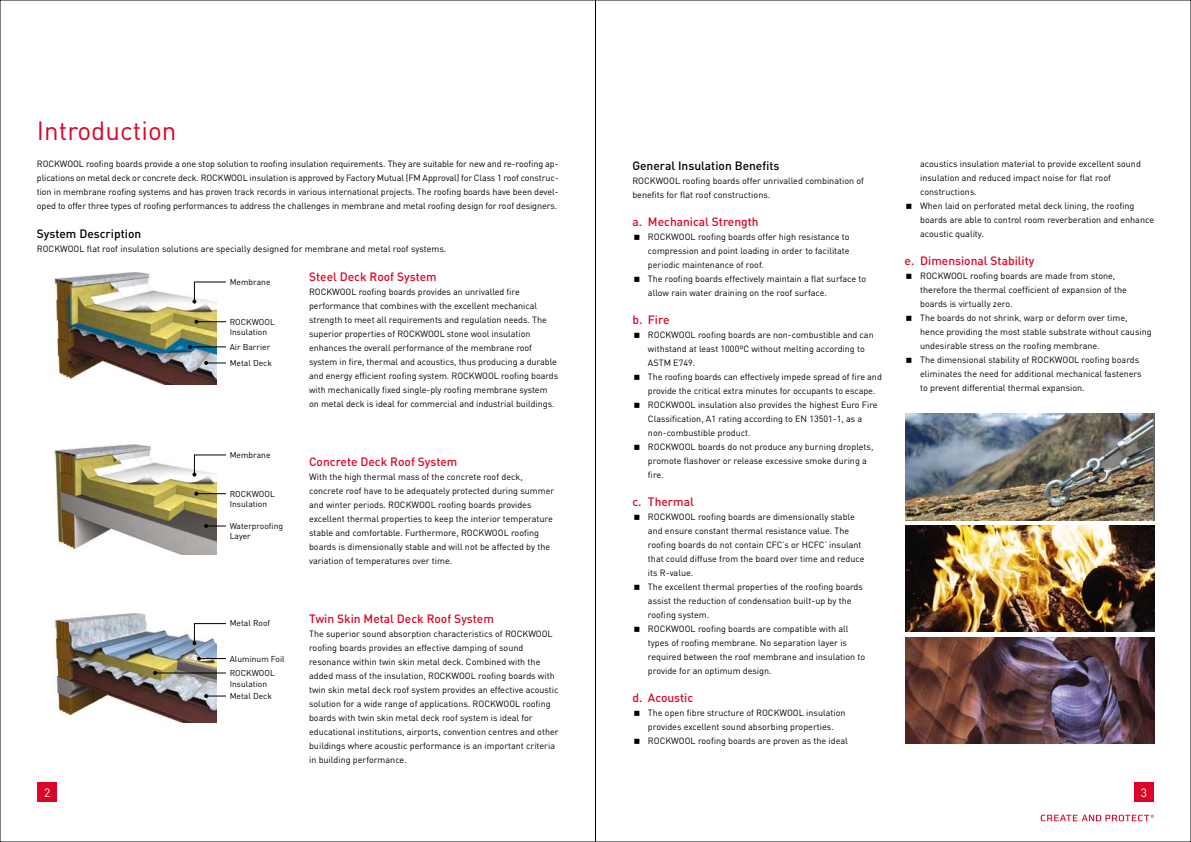
<style>
.page{position:relative;width:1191px;height:842px;background:#fff}
.page>*{position:absolute;margin:0;border:0;box-sizing:border-box;transform-origin:0 0}
.t1{font:26px "DIN Pro";color:#db0626}
.t2{font:500 12px "DIN Pro";color:#db0626}
.t3{font:500 12px "DIN Pro";color:#000}
.t4{font:12px "DIN Pro";color:#fff}
.t5{font:9px/14px "DIN Pro";color:#000}
.t6{font:8.5px/10.2px "DIN Pro";color:#000}
</style>
<div class="page">
<svg style="left:1040px;top:814px;width:113px;height:7px"></svg>
<div style="left:1134px;top:782px;width:19px;height:20px;background:#db0626"></div>
<div style="left:37px;top:782px;width:20px;height:20px;background:#db0626"></div>
<img style="left:905px;top:414px;width:249px;height:106px">
<img style="left:905px;top:526px;width:249px;height:106px">
<img style="left:905px;top:637px;width:249px;height:107px">
<img style="left:50px;top:272px;width:167px;height:112px">
<svg style="left:192px;top:281px;width:34px;height:23px"></svg>
<hr style="left:196px;top:321px;width:30px;height:1px;background:#000">
<svg style="left:194px;top:320px;width:4px;height:4px"></svg>
<hr style="left:190px;top:346px;width:36px;height:1px;background:#000">
<svg style="left:188px;top:345px;width:4px;height:4px"></svg>
<svg style="left:204px;top:361px;width:22px;height:4px"></svg>
<img style="left:54px;top:614px;width:162px;height:108px">
<svg style="left:192px;top:623px;width:34px;height:22px"></svg>
<hr style="left:155px;top:672px;width:71px;height:1px;background:#000">
<svg style="left:153px;top:671px;width:4px;height:4px"></svg>
<svg style="left:204px;top:694px;width:22px;height:4px"></svg>
<svg style="left:197px;top:656px;width:29px;height:4px"></svg>
<img style="left:54px;top:444px;width:162px;height:110px">
<svg style="left:192px;top:454px;width:34px;height:22px"></svg>
<hr style="left:196px;top:493px;width:30px;height:1px;background:#000">
<svg style="left:194px;top:492px;width:4px;height:4px"></svg>
<svg style="left:204px;top:524px;width:22px;height:4px"></svg>
<hr style="left:595px;top:0;width:1px;height:842px;background:#000">
<h1 class="t1" style="left:37px;top:113px;width:141px">Introduction</h1>
<p class="t5" style="left:37px;top:157px;width:523px;text-align:justify">ROCKWOOL roofing boards provide a one stop solution to roofing insulation requirements. They are suitable for new and re-roofing ap&shy;plications on metal deck or concrete deck. ROCKWOOL insulation is approved by Factory Mutual (FM Approval) for Class 1 roof construc&shy;tion in membrane roofing systems and has proven track records in various international projects. The roofing boards have been devel&shy;oped to offer three types of roofing performances to address the challenges in membrane and metal roofing design for roof designers.</p>
<h2 class="t3" style="left:37px;top:226px;width:106px">System Description</h2>
<p class="t5" style="left:37px;top:242px;width:411px">ROCKWOOL flat roof insulation solutions are specially designed for membrane and metal roof systems.</p>
<p class="t6" style="left:230px;top:276px;width:42px">Membrane</p>
<p class="t6" style="left:230px;top:317px;width:47px">ROCKWOOL<br>Insulation</p>
<p class="t6" style="left:230px;top:339px;width:44px;line-height:16.1px">Air Barrier<br>Metal Deck</p>
<h2 class="t2" style="left:309px;top:268px;width:129px">Steel Deck Roof System</h2>
<p class="t5" style="left:309px;top:284px;width:251px">ROCKWOOL roofing boards provides an unrivalled fire performance that combines with the excellent mechanical strength to meet all requirements and regulation needs. The superior properties of ROCKWOOL stone wool insulation enhances the overall performance of the membrane roof system in fire, thermal and acoustics, thus producing a durable and energy efficient roofing system. ROCKWOOL roofing boards with mechanically fixed single-ply roofing membrane system on metal deck is ideal for commercial and industrial buildings.</p>
<p class="t6" style="left:230px;top:449px;width:42px">Membrane</p>
<p class="t6" style="left:230px;top:489px;width:47px">ROCKWOOL<br>Insulation</p>
<p class="t6" style="left:230px;top:521px;width:55px">Waterproofing<br>Layer</p>
<p class="t6" style="left:230px;top:618px;width:42px">Metal Roof</p>
<p class="t6" style="left:230px;top:653px;width:57px">Aluminum Foil</p>
<p class="t6" style="left:230px;top:668px;width:47px">ROCKWOOL<br>Insulation</p>
<p class="t6" style="left:230px;top:691px;width:44px">Metal Deck</p>
<h2 class="t2" style="left:309px;top:453px;width:150px">Concrete Deck Roof System</h2>
<p class="t5" style="left:309px;top:469px;width:247px">With the high thermal mass of the concrete roof deck, concrete roof have to be adequately protected during summer and winter periods. ROCKWOOL roofing boards provides excellent thermal properties to keep the interior temperature stable and comfortable. Furthermore, ROCKWOOL roofing boards is dimensionally stable and will not be affected by the variation of temperatures over time.</p>
<h2 class="t2" style="left:309px;top:610px;width:186px">Twin Skin Metal Deck Roof System</h2>
<p class="t5" style="left:309px;top:626px;width:251px">The superior sound absorption characteristics of ROCKWOOL roofing boards provides an effective damping of sound resonance within twin skin metal deck. Combined with the added mass of the insulation, ROCKWOOL roofing boards with twin skin metal deck roof system provides an effective acoustic solution for a wide range of applications. ROCKWOOL roofing boards with twin skin metal deck roof system is ideal for educational institutions, airports, convention centres and other buildings where acoustic performance is an important criteria in building performance.</p>
<h2 class="t3" style="left:632px;top:157px;width:149px">General Insulation Benefits</h2>
<p class="t5" style="left:632px;top:173px;width:233px">ROCKWOOL roofing boards offer unrivalled combination of benefits for flat roof constructions.</p>
<h2 class="t2" style="left:632px;top:213px;width:128px">a. Mechanical Strength</h2>
<p class="t5" style="left:648px;top:229px;width:220px">ROCKWOOL roofing boards offer high resistance to compression and point loading in order to facilitate periodic maintenance of roof.<br>The roofing boards effectively maintain a flat surface to allow rain water draining on the roof surface.</p>
<h2 class="t2" style="left:632px;top:311px;width:39px">b. Fire</h2>
<p class="t5" style="left:648px;top:327px;width:235px">ROCKWOOL roofing boards are non-combustible and can withstand at least 1000ºC without melting according to ASTM E749.<br>The roofing boards can effectively impede spread of fire and provide the critical extra minutes for occupants to escape.<br>ROCKWOOL insulation also provides the highest Euro Fire Classification, A1 rating according to EN 13501-1, as a non-combustible product.<br>ROCKWOOL boards do not produce any burning droplets, promote flashover or release excessive smoke during a fire.</p>
<h2 class="t2" style="left:632px;top:493px;width:63px">c. Thermal</h2>
<p class="t5" style="left:648px;top:509px;width:219px">ROCKWOOL roofing boards are dimensionally stable and ensure constant thermal resistance value. The roofing boards do not contain CFC’s or HCFC’ insulant that could diffuse from the board over time and reduce its R-value.<br>The excellent thermal properties of the roofing boards assist the reduction of condensation built-up by the roofing system.<br>ROCKWOOL roofing boards are compatible with all types of roofing membrane. No separation layer is required between the roof membrane and insulation to provide for an optimum design.</p>
<h2 class="t2" style="left:632px;top:689px;width:62px">d. Acoustic</h2>
<p class="t5" style="left:648px;top:705px;width:201px">The open fibre structure of ROCKWOOL insulation provides excellent sound absorbing properties.<br>ROCKWOOL roofing boards are proven as the ideal</p>
<p class="t5" style="left:920px;top:157px;width:235px">acoustics insulation material to provide excellent sound insulation and reduced impact noise for flat roof constructions.<br>When laid on perforated metal deck lining, the roofing boards are able to control room reverberation and enhance acoustic quality.</p>
<h2 class="t2" style="left:904px;top:253px;width:131px">e. Dimensional Stability</h2>
<p class="t5" style="left:920px;top:269px;width:233px">ROCKWOOL roofing boards are made from stone, therefore the thermal coefficient of expansion of the boards is virtually zero.<br>The boards do not shrink, warp or deform over time, hence providing the most stable substrate without causing undesirable stress on the roofing membrane.<br>The dimensional stability of ROCKWOOL roofing boards eliminates the need for additional mechanical fasteners<br>to prevent differential thermal expansion.</p>
<h2 class="t4" style="left:44px;top:784px;width:8px">2</h2>
<h2 class="t4" style="left:1140px;top:784px;width:8px">3</h2>
</div>
